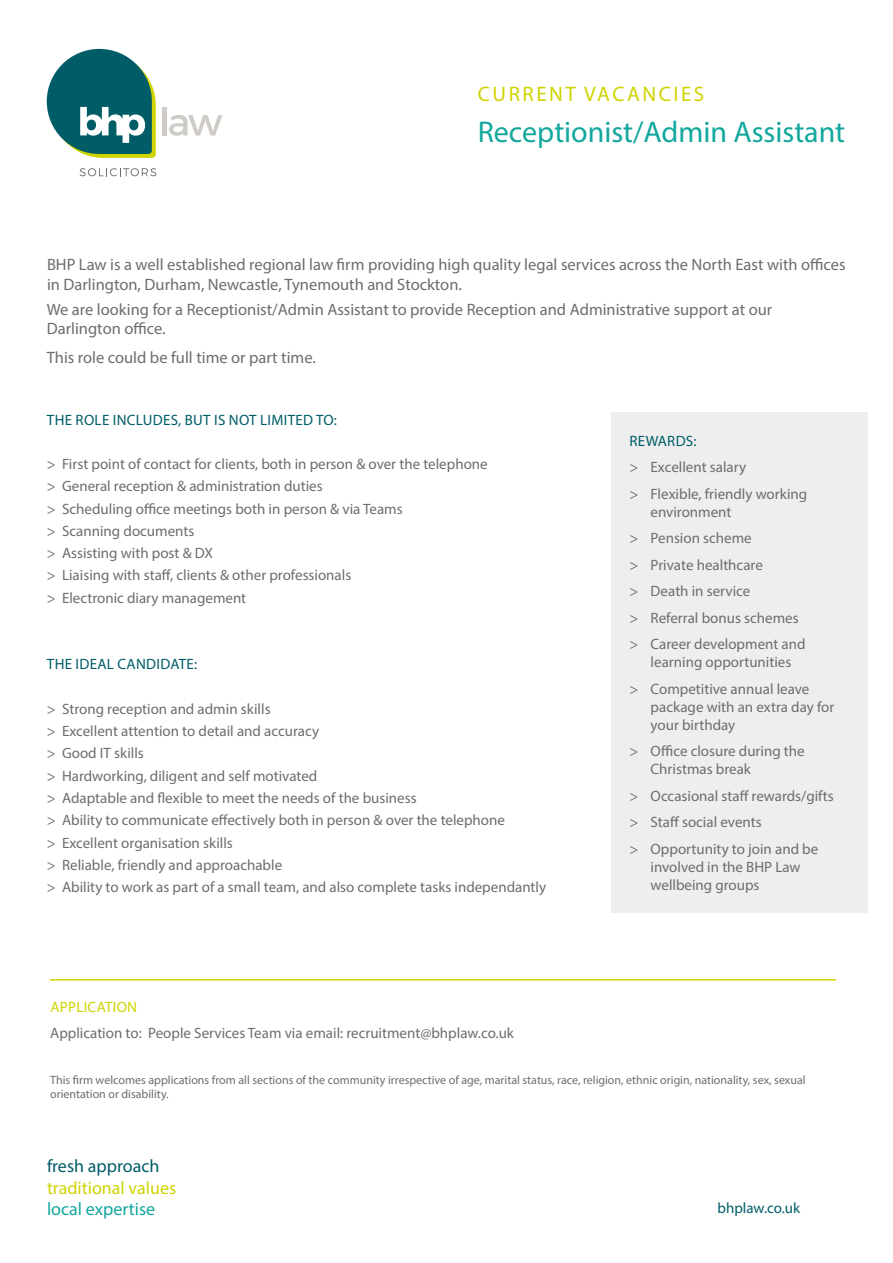
<style>
.page{position:relative;width:893px;height:1263px;background:#fff}
.page>*{position:absolute;margin:0;border:0;box-sizing:border-box;transform-origin:0 0}
.Paragraph_Style_1{font:30px "Myriad Pro";color:#12a79d}
.t1{font:21px "Myriad Pro";letter-spacing:.12em;color:#cfd400}
.t2{font:18px/21.6px "Myriad Pro";color:#cfd400}
.Paragraph_Style_3{font:16.5px/19.8px "Myriad Pro";color:#6c6d70}
.Paragraph_Style_2{font:16.5px/19.8px "Myriad Pro";color:#6c6d70}
.t3{font:15px/18px "Myriad Pro";color:#6c6d70}
.t4{font:15px "Myriad Pro";letter-spacing:.02em;color:#005d67}
.t5{font:15px "Myriad Pro";color:#005d67}
.t6{font:15px "Myriad Pro";letter-spacing:.02em;color:#cfd400}
.t7{font:12px/14.4px "Myriad Pro";color:#6c6d70}
.s1{color:#005d67}
.s2{color:#12a79d}
</style>
<div class="page">
<svg style="left:80px;top:168px;width:76px;height:8px"></svg>
<div style="left:162px;top:107px;width:5px;height:29px;background:#cfcbc7"></div>
<svg style="left:169px;top:115px;width:54px;height:21px"></svg>
<svg style="left:47px;top:49px;width:109px;height:109px"></svg>
<hr style="left:50px;top:979px;width:786px;height:1px;background:#cfd400">
<div style="left:611px;top:412px;width:256px;height:501px;background:#eeeeef"></div>
<p class="t1" style="left:478px;top:81px;width:228px">CURRENT VACANCIES</p>
<p class="Paragraph_Style_1" style="left:478px;top:113px;width:369px">Receptionist/Admin Assistant</p>
<p class="Paragraph_Style_3" style="left:47px;top:255px;width:800px">BHP Law is a well established regional law firm providing high quality legal services across the North East with offices in Darlington, Durham, Newcastle, Tynemouth and Stockton.</p>
<p class="Paragraph_Style_2" style="left:47px;top:299px;width:727px">We are looking for a Receptionist/Admin Assistant to provide Reception and Administrative support at our<br>Darlington office.</p>
<p class="Paragraph_Style_2" style="left:47px;top:347px;width:271px">This role could be full time or part time.</p>
<p class="t4" style="left:47px;top:410px;width:292px">THE ROLE INCLUDES, BUT IS NOT LIMITED TO:</p>
<p class="t3" style="left:47px;top:455px;width:442px">&gt; First point of contact for clients, both in person &amp; over the telephone</p>
<p class="t3" style="left:47px;top:477px;width:277px">&gt; General reception &amp; administration duties</p>
<p class="t3" style="left:47px;top:499px;width:357px">&gt; Scheduling office meetings both in person &amp; via Teams</p>
<p class="t3" style="left:47px;top:522px;width:149px">&gt; Scanning documents</p>
<p class="t3" style="left:47px;top:544px;width:168px">&gt; Assisting with post &amp; DX</p>
<p class="t3" style="left:47px;top:566px;width:306px">&gt; Liaising with staff, clients &amp; other professionals</p>
<p class="t3" style="left:47px;top:588px;width:201px">&gt; Electronic diary management</p>
<p class="t4" style="left:47px;top:655px;width:152px">THE IDEAL CANDIDATE:</p>
<p class="t3" style="left:47px;top:700px;width:225px">&gt; Strong reception and admin skills</p>
<p class="t3" style="left:47px;top:722px;width:274px">&gt; Excellent attention to detail and accuracy</p>
<p class="t3" style="left:47px;top:744px;width:99px">&gt; Good IT skills</p>
<p class="t3" style="left:47px;top:766px;width:272px">&gt; Hardworking, diligent and self motivated</p>
<p class="t3" style="left:47px;top:789px;width:371px">&gt; Adaptable and flexible to meet the needs of the business</p>
<p class="t3" style="left:47px;top:811px;width:460px">&gt; Ability to communicate effectively both in person &amp; over the telephone</p>
<p class="t3" style="left:47px;top:833px;width:188px">&gt; Excellent organisation skills</p>
<p class="t3" style="left:47px;top:855px;width:237px">&gt; Reliable, friendly and approachable</p>
<p class="t3" style="left:47px;top:878px;width:501px">&gt; Ability to work as part of a small team, and also complete tasks independantly</p>
<p class="t4" style="left:629px;top:432px;width:69px">REWARDS:</p>
<p class="t3" style="left:629px;top:458px;width:118px">&gt; Excellent salary</p>
<p class="t3" style="left:651px;top:485px;width:158px;text-indent:-21px">&gt; Flexible, friendly working environment</p>
<p class="t3" style="left:629px;top:529px;width:124px">&gt; Pension scheme</p>
<p class="t3" style="left:629px;top:556px;width:135px">&gt; Private healthcare</p>
<p class="t3" style="left:629px;top:582px;width:123px">&gt; Death in service</p>
<p class="t3" style="left:629px;top:609px;width:171px">&gt; Referral bonus schemes</p>
<p class="t3" style="left:629px;top:635px;width:178px;text-align:center">&gt; Career development and learning opportunities</p>
<p class="t3" style="left:651px;top:680px;width:185px;text-indent:-21px">&gt; Competitive annual leave package with an extra day for your birthday</p>
<p class="t3" style="left:651px;top:742px;width:156px;text-indent:-21px">&gt; Office closure during the<br>Christmas break</p>
<p class="t3" style="left:629px;top:787px;width:206px">&gt; Occasional staff rewards/gifts</p>
<p class="t3" style="left:629px;top:813px;width:134px">&gt; Staff social events</p>
<p class="t3" style="left:651px;top:840px;width:169px;text-indent:-21px">&gt; Opportunity to join and be involved in the BHP Law wellbeing groups</p>
<p class="t6" style="left:50px;top:997px;width:88px">APPLICATION</p>
<p class="t3" style="left:50px;top:1024px;width:465px">Application to: People Services Team via email: recruitment@bhplaw.co.uk</p>
<p class="t7" style="left:50px;top:1072px;width:757px">This firm welcomes applications from all sections of the community irrespective of age, marital status, race, religion, ethnic origin, nationality, sex, sexual orientation or disability.</p>
<p class="t2" style="left:47px;top:1155px;width:131px"><span class="s1">fresh approach </span>traditional values <span class="s2">local expertise</span></p>
<p class="t5" style="left:718px;top:1198px;width:84px">bhplaw.co.uk</p>
</div>
